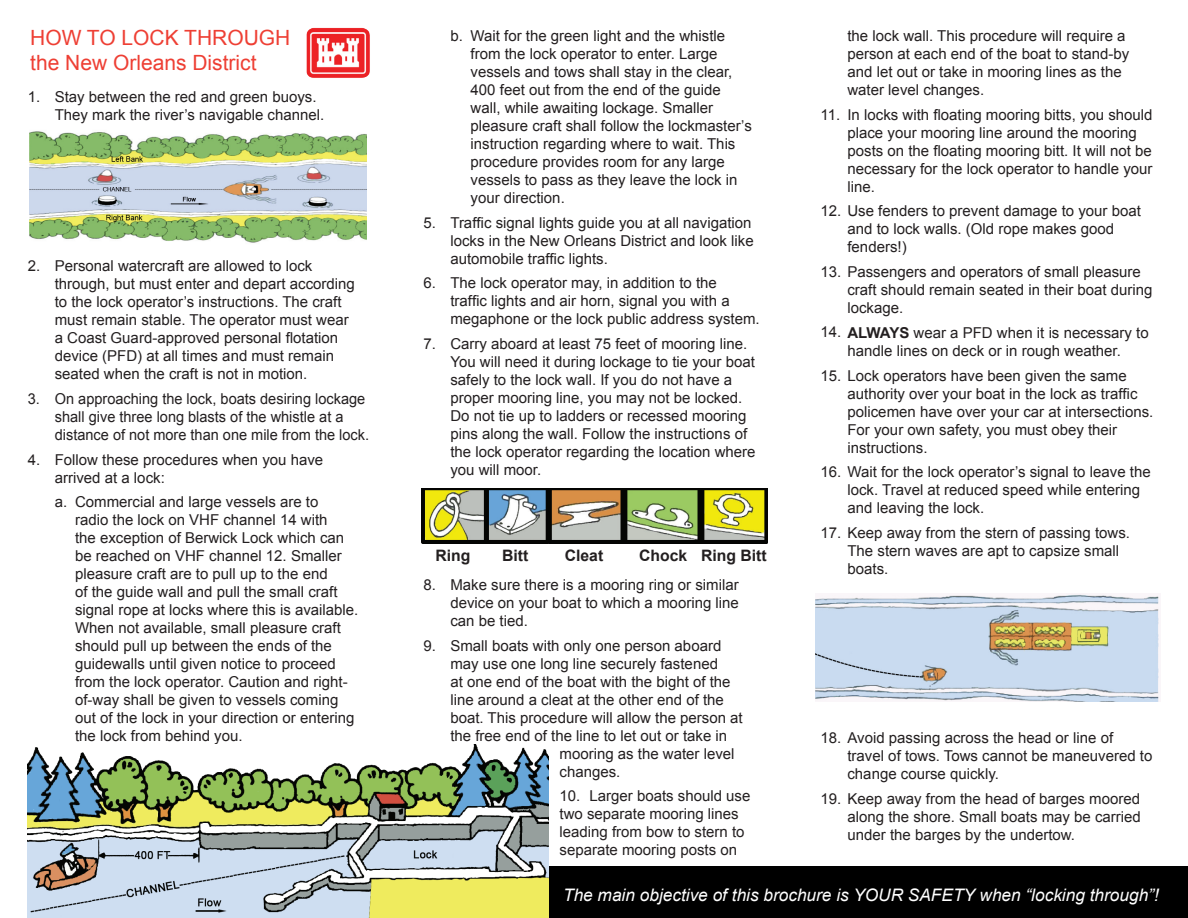
<style>
.page{position:relative;width:1188px;height:918px;background:#fff}
.page>*{position:absolute;margin:0;border:0;box-sizing:border-box;transform-origin:0 0}
.t1{font:21px/25.2px "Arial";color:#ee3f34}
.t2{font:italic 17.25px "Arial";color:#fff}
.t3{font:700 15.75px "Arial";color:#231f20}
.t4{font:15px/18px "Arial";color:#231f20}
.s1{font-weight:700}
</style>
<div class="page">
<div style="left:396px;top:866px;width:792px;height:52px;background:#000"></div>
<img style="left:306px;top:27px;width:64px;height:51px">
<img style="left:29px;top:131px;width:338px;height:112px">
<img style="left:422px;top:489px;width:345px;height:54px">
<img style="left:815px;top:593px;width:344px;height:108px">
<img style="left:27px;top:744px;width:522px;height:174px">
<h1 class="t1" style="left:30px;top:26px;width:262px">HOW TO LOCK THROUGH the New Orleans District</h1>
<p class="t4" style="left:55px;top:88px;width:271px;text-indent:-27px">1. Stay between the red and green buoys.<br>They mark the river’s navigable channel.</p>
<p class="t4" style="left:55px;top:257px;width:302px;text-indent:-27px">2. Personal watercraft are allowed to lock through, but must enter and depart according to the lock operator’s instructions. The craft must remain stable. The operator must wear a Coast Guard-approved personal flotation device (PFD) at all times and must remain seated when the craft is not in motion.</p>
<p class="t4" style="left:55px;top:390px;width:316px;text-indent:-27px">3. On approaching the lock, boats desiring lockage shall give three long blasts of the whistle at a distance of not more than one mile from the lock.</p>
<p class="t4" style="left:55px;top:451px;width:270px;text-indent:-27px">4. Follow these procedures when you have arrived at a lock:</p>
<p class="t4" style="left:75px;top:493px;width:285px;text-indent:-20px">a. Commercial and large vessels are to<br>radio the lock on VHF channel 14 with<br>the exception of Berwick Lock which can be reached on VHF channel 12. Smaller pleasure craft are to pull up to the end<br>of the guide wall and pull the small craft signal rope at locks where this is available.<br>When not available, small pleasure craft should pull up between the ends of the guidewalls until given notice to proceed from the lock operator. Caution and right&shy;of-way shall be given to vessels coming out of the lock in your direction or entering the lock from behind you.</p>
<p class="t4" style="left:471px;top:27px;width:283px;text-indent:-20px">b. Wait for the green light and the whistle from the lock operator to enter. Large vessels and tows shall stay in the clear, 400 feet out from the end of the guide wall, while awaiting lockage. Smaller pleasure craft shall follow the lockmaster’s instruction regarding where to wait. This procedure provides room for any large vessels to pass as they leave the lock in your direction.</p>
<p class="t4" style="left:450px;top:214px;width:305px;text-indent:-27px">5. Traffic signal lights guide you at all navigation locks in the New Orleans District and look like automobile traffic lights.</p>
<p class="t4" style="left:450px;top:274px;width:311px;text-indent:-27px">6. The lock operator may, in addition to the<br>traffic lights and air horn, signal you with a megaphone or the lock public address system.</p>
<p class="t4" style="left:450px;top:335px;width:307px;text-indent:-27px">7. Carry aboard at least 75 feet of mooring line.<br>You will need it during lockage to tie your boat safely to the lock wall. If you do not have a proper mooring line, you may not be locked.<br>Do not tie up to ladders or recessed mooring pins along the wall. Follow the instructions of the lock operator regarding the location where you will moor.</p>
<p class="t3" style="left:436px;top:545px;width:36px">Ring</p>
<p class="t3" style="left:502px;top:545px;width:28px">Bitt</p>
<p class="t3" style="left:565px;top:545px;width:40px">Cleat</p>
<p class="t3" style="left:639px;top:545px;width:129px">Chock Ring Bitt</p>
<p class="t4" style="left:450px;top:576px;width:290px;text-align:justify;text-indent:-27px">8. Make sure there is a mooring ring or similar device on your boat to which a mooring line can be tied.</p>
<p class="t4" style="left:423px;top:637px;width:299px">9. Small boats with only one person aboard</p>
<p class="t4" style="left:450px;top:655px;width:269px">may use one long line securely fastened</p>
<p class="t4" style="left:450px;top:673px;width:282px">at one end of the boat with the bight of the</p>
<p class="t4" style="left:450px;top:691px;width:275px">line around a cleat at the other end of the</p>
<p class="t4" style="left:450px;top:709px;width:294px">boat. This procedure will allow the person at</p>
<p class="t4" style="left:450px;top:727px;width:278px">the free end of the line to let out or take in</p>
<p class="t4" style="left:560px;top:745px;width:177px">mooring as the water level</p>
<p class="t4" style="left:560px;top:763px;width:62px">changes.</p>
<p class="t4" style="left:560px;top:787px;width:192px">10. Larger boats should use two separate mooring lines leading from bow to stern to separate mooring posts on</p>
<p class="t4" style="left:847px;top:27px;width:283px">the lock wall. This procedure will require a person at each end of the boat to stand-by and let out or take in mooring lines as the water level changes.</p>
<p class="t4" style="left:847px;top:106px;width:307px;text-indent:-27px">11. In locks with floating mooring bitts, you should place your mooring line around the mooring posts on the floating mooring bitt. It will not be necessary for the lock operator to handle your line.</p>
<p class="t4" style="left:847px;top:202px;width:295px;text-indent:-27px">12. Use fenders to prevent damage to your boat and to lock walls. (Old rope makes good fenders!)</p>
<p class="t4" style="left:847px;top:263px;width:307px;text-indent:-27px">13. Passengers and operators of small pleasure craft should remain seated in their boat during lockage.</p>
<p class="t4" style="left:820px;top:324px;width:330px;text-align:center">14. <span class="s1">ALWAYS</span> wear a PFD when it is necessary to handle lines on deck or in rough weather.</p>
<p class="t4" style="left:847px;top:367px;width:307px;text-indent:-27px">15. Lock operators have been given the same authority over your boat in the lock as traffic policemen have over your car at intersections.<br>For your own safety, you must obey their instructions.</p>
<p class="t4" style="left:847px;top:463px;width:305px;text-indent:-27px">16. Wait for the lock operator’s signal to leave the lock. Travel at reduced speed while entering and leaving the lock.</p>
<p class="t4" style="left:847px;top:524px;width:284px;text-indent:-27px">17. Keep away from the stern of passing tows.<br>The stern waves are apt to capsize small boats.</p>
<p class="t4" style="left:847px;top:729px;width:306px;text-indent:-27px">18. Avoid passing across the head or line of travel of tows. Tows cannot be maneuvered to change course quickly.</p>
<p class="t4" style="left:847px;top:790px;width:295px;text-align:justify;text-indent:-27px">19. Keep away from the head of barges moored along the shore. Small boats may be carried under the barges by the undertow.</p>
<p class="t2" style="left:563px;top:883px;width:597px">The main objective of this brochure is YOUR SAFETY when “locking through”!</p>
</div>
